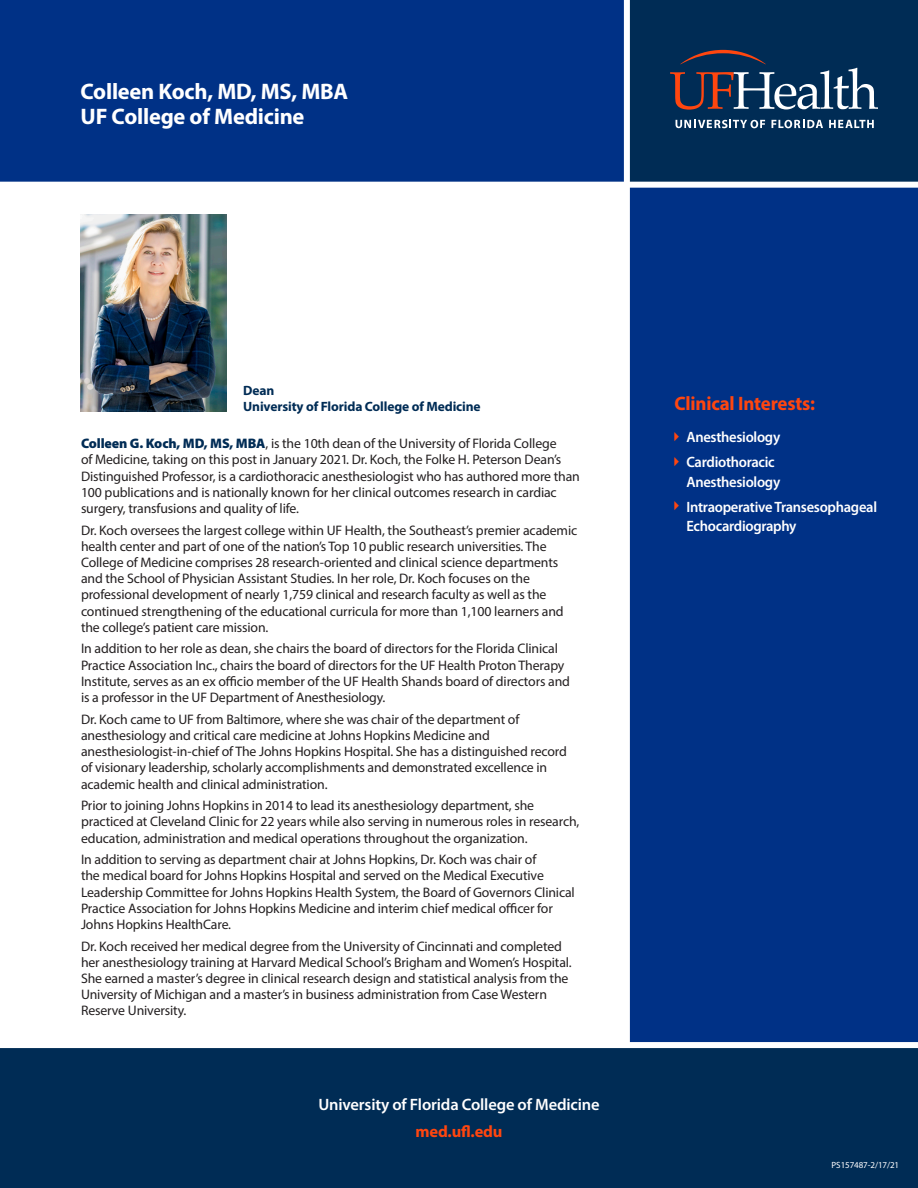
<style>
.page{position:relative;width:918px;height:1188px;background:#fff}
.page>*{position:absolute;margin:0;border:0;box-sizing:border-box;transform-origin:0 0}
.Myriad_pro_header{font:700 22.5px/25.5px "Myriad Pro";letter-spacing:-.01em;color:#fff}
.Sidebar_header{font:700 19.5px "Myriad Pro";letter-spacing:-.01em;color:#ff460f}
.Footer{font:600 16.5px "Myriad Pro";letter-spacing:-.01em;color:#fff}
.t1{font:700 16.5px "Myriad Pro";letter-spacing:-.01em;color:#ff460f}
.Bullet_list{font:600 15px/19.5px "Myriad Pro";letter-spacing:-.02em;color:#fff}
.Myriad_Pro_Text_with{font:13.8px/16.2px "Myriad Pro";letter-spacing:-.01em;color:#231f20}
.Doctor_credentials{font:700 13.5px "Myriad Pro";letter-spacing:-.01em;color:#002c55}
.Bulleted_list{font:9px "Myriad Pro";letter-spacing:-.01em;color:#fff}
.s1{font-weight:900;color:#002c55}
</style>
<div class="page">
<div style="left:0;top:0;width:627px;height:185px;background:#003186"></div>
<div style="left:629px;top:73px;width:289px;height:972px;background:#003186"></div>
<div style="left:628px;top:0;width:290px;height:183px;background:#002c55"></div>
<div style="left:0;top:1045px;width:918px;height:143px;background:#002c55"></div>
<svg style="left:670px;top:50px;width:208px;height:60px"></svg>
<svg style="left:676px;top:120px;width:89px;height:8px"></svg>
<svg style="left:771px;top:120px;width:52px;height:8px"></svg>
<svg style="left:829px;top:120px;width:45px;height:8px"></svg>
<div style="left:624px;top:0;width:6px;height:1045px;background:#fff"></div>
<div style="left:0;top:182px;width:918px;height:6px;background:#fff"></div>
<div style="left:0;top:1042px;width:918px;height:6px;background:#fff"></div>
<img style="left:81px;top:214px;width:146px;height:197px">
<p class="Myriad_pro_header" style="left:81px;top:78px;width:269px">Colleen Koch, MD, MS, MBA<br>UF College of Medicine</p>
<p class="Doctor_credentials" style="left:243px;top:382px;width:33px">Dean</p>
<p class="Doctor_credentials" style="left:243px;top:398px;width:239px">University of Florida College of Medicine</p>
<p class="Myriad_Pro_Text_with" style="left:81px;top:435px;width:500px"><span class="s1">Colleen G. Koch, MD, MS, MBA</span>, is the 10th dean of the University of Florida College<br>of Medicine, taking on this post in January 2021. Dr. Koch, the Folke H. Peterson Dean’s Distinguished Professor, is a cardiothoracic anesthesiologist who has authored more than 100 publications and is nationally known for her clinical outcomes research in cardiac surgery, transfusions and quality of life.</p>
<p class="Myriad_Pro_Text_with" style="left:81px;top:522px;width:498px">Dr. Koch oversees the largest college within UF Health, the Southeast’s premier academic health center and part of one of the nation’s Top 10 public research universities. The College of Medicine comprises 28 research-oriented and clinical science departments and the School of Physician Assistant Studies. In her role, Dr. Koch focuses on the professional development of nearly 1,759 clinical and research faculty as well as the continued strengthening of the educational curricula for more than 1,100 learners and the college’s patient care mission.</p>
<p class="Myriad_Pro_Text_with" style="left:81px;top:641px;width:491px">In addition to her role as dean, she chairs the board of directors for the Florida Clinical Practice Association Inc., chairs the board of directors for the UF Health Proton Therapy Institute, serves as an ex officio member of the UF Health Shands board of directors and is a professor in the UF Department of Anesthesiology.</p>
<p class="Myriad_Pro_Text_with" style="left:81px;top:711px;width:488px">Dr. Koch came to UF from Baltimore, where she was chair of the department of anesthesiology and critical care medicine at Johns Hopkins Medicine and anesthesiologist-in-chief of The Johns Hopkins Hospital. She has a distinguished record of visionary leadership, scholarly accomplishments and demonstrated excellence in academic health and clinical administration.</p>
<p class="Myriad_Pro_Text_with" style="left:81px;top:797px;width:500px">Prior to joining Johns Hopkins in 2014 to lead its anesthesiology department, she practiced at Cleveland Clinic for 22 years while also serving in numerous roles in research, education, administration and medical operations throughout the organization.</p>
<p class="Myriad_Pro_Text_with" style="left:81px;top:851px;width:495px">In addition to serving as department chair at Johns Hopkins, Dr. Koch was chair of<br>the medical board for Johns Hopkins Hospital and served on the Medical Executive Leadership Committee for Johns Hopkins Health System, the Board of Governors Clinical Practice Association for Johns Hopkins Medicine and interim chief medical officer for Johns Hopkins HealthCare.</p>
<p class="Myriad_Pro_Text_with" style="left:81px;top:938px;width:492px">Dr. Koch received her medical degree from the University of Cincinnati and completed her anesthesiology training at Harvard Medical School’s Brigham and Women’s Hospital.<br>She earned a master’s degree in clinical research design and statistical analysis from the University of Michigan and a master’s in business administration from Case Western Reserve University.</p>
<p class="Footer" style="left:318px;top:1094px;width:283px">University of Florida College of Medicine</p>
<p class="t1" style="left:415px;top:1121px;width:89px">med.ufl.edu</p>
<p class="Sidebar_header" style="left:675px;top:390px;width:142px">Clinical Interests:</p>
<p class="Bullet_list" style="left:687px;top:427px;width:95px">Anesthesiology</p>
<p class="Bullet_list" style="left:687px;top:452px;width:95px">Cardiothoracic<br>Anesthesiology</p>
<p class="Bullet_list" style="left:687px;top:496px;width:192px">Intraoperative Transesophageal<br>Echocardiography</p>
<p class="Bulleted_list" style="left:832px;top:1160px;width:69px">PS157487-2/17/21</p>
</div>
